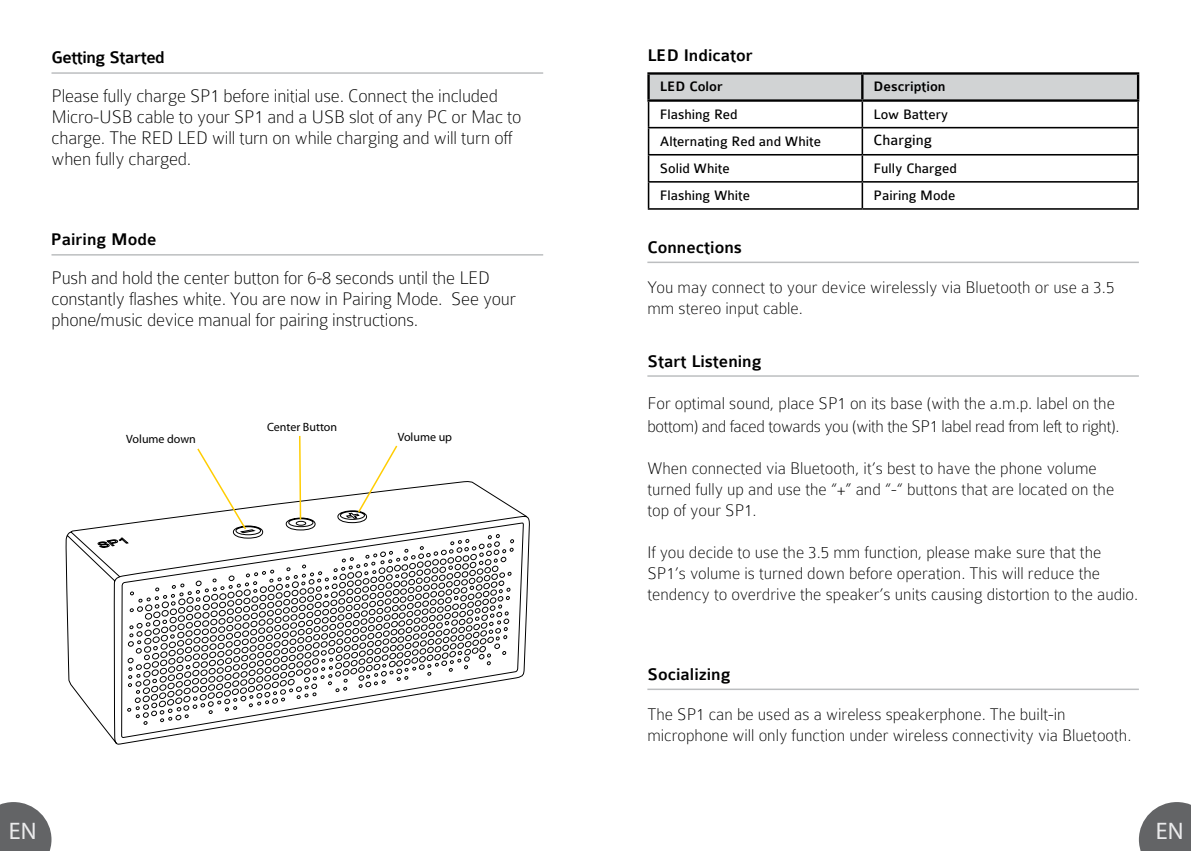
<style>
.page{position:relative;width:1191px;height:851px;background:#fff}
.page>*{position:absolute;margin:0;border:0;box-sizing:border-box;transform-origin:0 0}
.t1{font:24px "Myriad Pro";color:#ebebec}
.t2{font:100 19.5px/21px "Colaborate";letter-spacing:-.01em;color:#000}
.t3{font:100 18px/21px "Colaborate";color:#000}
.t4{font:100 18px/22.5px "Colaborate";letter-spacing:-.02em;color:#000}
.t5{font:500 18px "Colaborate";color:#000}
.t6{font:500 18px "Colaborate";letter-spacing:-.025em;color:#000}
.t7{font:15.6px "Colaborate";color:#000}
.t8{font:14.7px "Colaborate";color:#000}
.t9{font:500 14.7px "Colaborate";color:#000}
.t10{font:12px "Myriad Pro";color:#000}
</style>
<div class="page">
<svg style="left:0;top:802px;width:51px;height:48px;background:#767779"></svg>
<svg style="left:1138px;top:802px;width:53px;height:48px;background:#797a7c"></svg>
<svg style="left:648px;top:75px;width:490px;height:133px"></svg>
<hr style="left:648px;top:208px;width:214px;height:2px;background:#000">
<hr style="left:862px;top:208px;width:276px;height:2px;background:#000">
<hr style="left:647px;top:72px;width:215px;height:3px;background:#000">
<hr style="left:647px;top:75px;width:2px;height:24px;background:#000">
<hr style="left:862px;top:72px;width:277px;height:3px;background:#000">
<hr style="left:861px;top:75px;width:2px;height:24px;background:#000">
<hr style="left:1137px;top:75px;width:2px;height:24px;background:#000">
<hr style="left:647px;top:99px;width:215px;height:3px;background:#000">
<hr style="left:862px;top:99px;width:277px;height:3px;background:#000">
<hr style="left:51px;top:254px;width:492px;height:1px;background:#bcbec0">
<hr style="left:51px;top:72px;width:492px;height:2px;background:#bcbec0">
<hr style="left:647px;top:261px;width:491px;height:2px;background:#bcbec0">
<hr style="left:647px;top:688px;width:491px;height:2px;background:#bcbec0">
<hr style="left:647px;top:375px;width:491px;height:2px;background:#bcbec0">
<svg style="left:65px;top:481px;width:465px;height:264px"></svg>
<svg style="left:97px;top:534px;width:417px;height:190px"></svg>
<svg style="left:146px;top:543px;width:348px;height:171px"></svg>
<svg style="left:248px;top:553px;width:250px;height:139px"></svg>
<svg style="left:196px;top:448px;width:51px;height:83px"></svg>
<hr style="left:299px;top:436px;width:2px;height:83px;background:#ffcd03">
<svg style="left:356px;top:445px;width:43px;height:69px"></svg>
<p class="t6" style="left:51px;top:48px;width:115px">Getting Started</p>
<p class="t2" style="left:51px;top:85px;width:471px">Please fully charge SP1 before initial use. Connect the included Micro-USB cable to your SP1 and a USB slot of any PC or Mac to charge. The RED LED will turn on while charging and will turn off when fully charged.</p>
<p class="t5" style="left:647px;top:46px;width:107px">LED Indicator</p>
<p class="t9" style="left:660px;top:79px;width:64px">LED Color</p>
<p class="t9" style="left:873px;top:79px;width:73px">Description</p>
<p class="t8" style="left:660px;top:106px;width:79px">Flashing Red</p>
<p class="t8" style="left:873px;top:106px;width:76px">Low Battery</p>
<p class="t8" style="left:660px;top:133px;width:163px">Alternating Red and White</p>
<p class="t7" style="left:873px;top:132px;width:60px">Charging</p>
<p class="t8" style="left:660px;top:160px;width:71px">Solid White</p>
<p class="t8" style="left:873px;top:160px;width:85px">Fully Charged</p>
<p class="t8" style="left:660px;top:187px;width:92px">Flashing White</p>
<p class="t8" style="left:873px;top:187px;width:83px">Pairing Mode</p>
<p class="t5" style="left:51px;top:229px;width:107px">Pairing Mode</p>
<p class="t5" style="left:647px;top:238px;width:96px">Connections</p>
<p class="t2" style="left:51px;top:267px;width:466px">Push and hold the center button for 6-8 seconds until the LED constantly flashes white. You are now in Pairing Mode. See your phone/music device manual for pairing instructions.</p>
<p class="t10" style="left:267px;top:420px;width:72px">Center Button</p>
<p class="t10" style="left:126px;top:432px;width:71px">Volume down</p>
<p class="t10" style="left:398px;top:429px;width:56px">Volume up</p>
<p class="t3" style="left:647px;top:276px;width:468px">You may connect to your device wirelessly via Bluetooth or use a 3.5 mm stereo input cable.</p>
<p class="t5" style="left:647px;top:352px;width:116px">Start Listening</p>
<p class="t4" style="left:647px;top:392px;width:473px">For optimal sound, place SP1 on its base (with the a.m.p. label on the bottom) and faced towards you (with the SP1 label read from left to right).</p>
<p class="t3" style="left:647px;top:457px;width:468px">When connected via Bluetooth, it’s best to have the phone volume turned fully up and use the “+” and “-“ buttons that are located on the top of your SP1.</p>
<p class="t3" style="left:647px;top:541px;width:492px">If you decide to use the 3.5 mm function, please make sure that the<br>SP1’s volume is turned down before operation. This will reduce the tendency to overdrive the speaker’s units causing distortion to the audio.</p>
<p class="t5" style="left:647px;top:665px;width:85px">Socializing</p>
<p class="t3" style="left:647px;top:703px;width:485px">The SP1 can be used as a wireless speakerphone. The built-in microphone will only function under wireless connectivity via Bluetooth.</p>
<h1 class="t1" style="left:9px;top:815px;width:29px">EN</h1>
<h1 class="t1" style="left:1155px;top:815px;width:29px">EN</h1>
</div>
